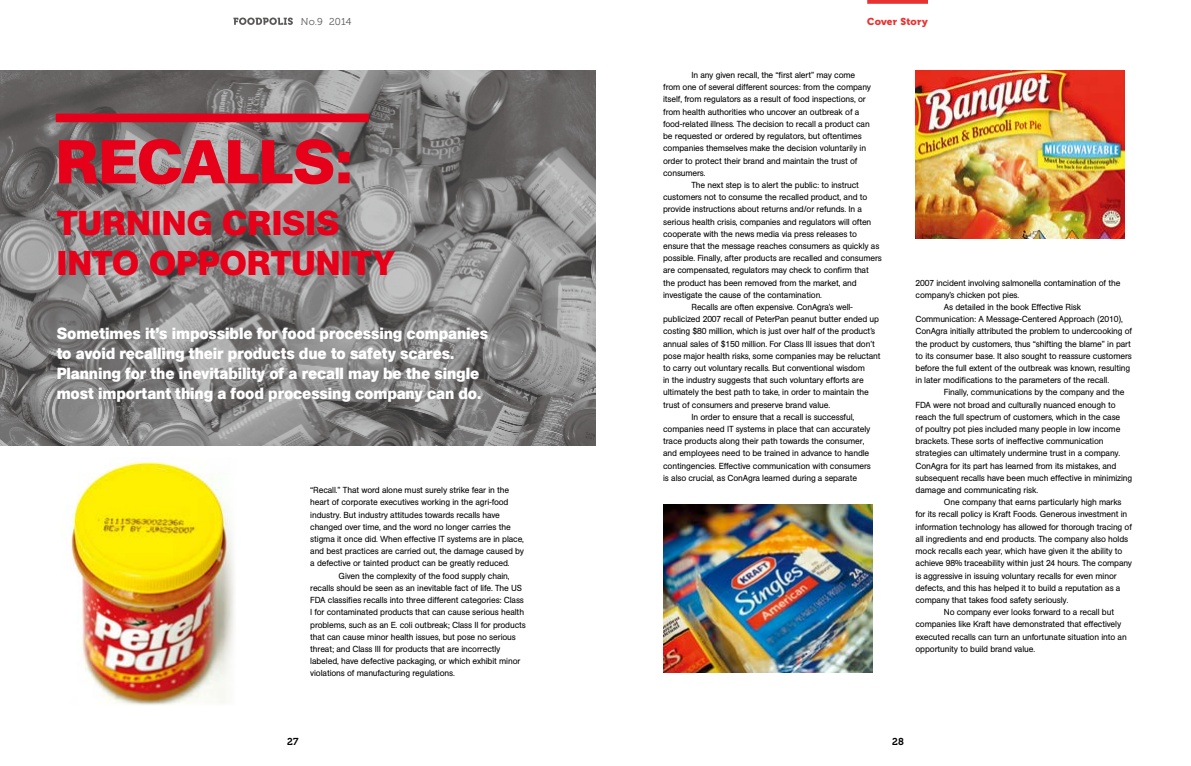
<style>
.page{position:relative;width:1191px;height:766px;background:#fff}
.page>*{position:absolute;margin:0;border:0;box-sizing:border-box;transform-origin:0 0}
.t1{font:700 61px "AG Book BQ";color:#e6001a}
.t2{font:700 34px "AG Book BQ";letter-spacing:-.01em;color:#e6001a}
.t3{font:700 16px/19.9px "AG Book BQ";letter-spacing:-.01em;color:#fff;scale:.96 1}
.t4{font:10px "Museo 900";letter-spacing:.025em;color:#e83231}
.t5{font:10px "Museo 300";letter-spacing:.015em;color:#5a5757}
.t6{font:10px "Museo 700";color:#000}
.t7{font:8.7px/12.2px "AG Book BQ";letter-spacing:-.015em;color:#000}
</style>
<div class="page">
<svg style="left:233px;top:18px;width:60px;height:7px"></svg>
<img style="left:69px;top:462px;width:166px;height:229px">
<svg style="left:103px;top:691px;width:122px;height:14px"></svg>
<svg style="left:867px;top:0;width:61px;height:4px"></svg>
<img style="left:915px;top:71px;width:209px;height:167px">
<img style="left:0;top:71px;width:595px;height:374px">
<img style="left:663px;top:505px;width:209px;height:167px">
<div style="left:56px;top:113px;width:313px;height:9px;background:#e6001a"></div>
<p class="t5" style="left:301px;top:16px;width:52px">No.9 2014</p>
<h1 class="t1" style="left:56px;top:125px;width:121px">Recalls</h1>
<h1 class="t1" style="left:333px;top:125px;width:21px">:</h1>
<h2 class="t2" style="left:57px;top:202px;width:68px">Turning</h2>
<h2 class="t2" style="left:222px;top:202px;width:45px">Crisis</h2>
<h2 class="t2" style="left:57px;top:243px;width:21px">into</h2>
<h2 class="t2" style="left:149px;top:243px;width:96px">Opport</h2>
<h2 class="t2" style="left:291px;top:243px;width:106px">unity</h2>
<h3 class="t3" style="left:57px;top:323px;width:451px">Sometimes it’s impossible for food processing companies to avoid recalling their products due to safety scares.<br>Planning for the inevitability of a recall may be the single most important thing a food processing company can do.</h3>
<p class="t7" style="left:310px;top:484px;width:200px">“Recall.” That word alone must surely strike fear in the</p>
<p class="t7" style="left:310px;top:496px;width:200px">heart of corporate executives working in the agri-food</p>
<p class="t7" style="left:310px;top:508px;width:191px">industry. But industry attitudes towards recalls have</p>
<p class="t7" style="left:310px;top:520px;width:202px">changed over time, and the word no longer carries the</p>
<p class="t7" style="left:310px;top:533px;width:215px">stigma it once did. When effective IT systems are in place,</p>
<p class="t7" style="left:310px;top:545px;width:215px">and best practices are carried out, the damage caused by</p>
<p class="t7" style="left:310px;top:557px;width:201px">a defective or tainted product can be greatly reduced.</p>
<p class="t7" style="left:338px;top:569px;width:172px">Given the complexity of the food supply chain,</p>
<p class="t7" style="left:310px;top:581px;width:213px">recalls should be seen as an inevitable fact of life. The US</p>
<p class="t7" style="left:310px;top:594px;width:215px">FDA classifies recalls into three different categories: Class</p>
<p class="t7" style="left:310px;top:606px;width:215px">I for contaminated products that can cause serious health</p>
<p class="t7" style="left:310px;top:618px;width:217px">problems, such as an E. coli outbreak; Class II for products</p>
<p class="t7" style="left:310px;top:630px;width:207px">that can cause minor health issues, but pose no serious</p>
<p class="t7" style="left:310px;top:642px;width:192px">threat; and Class III for products that are incorrectly</p>
<p class="t7" style="left:310px;top:655px;width:212px">labeled, have defective packaging, or which exhibit minor</p>
<p class="t7" style="left:310px;top:667px;width:146px">violations of manufacturing regulations.</p>
<p class="t4" style="left:867px;top:16px;width:62px">Cover Story</p>
<p class="t7" style="left:663px;top:69px;width:209px;text-indent:28px">In any given recall, the “first alert” may come from one of several different sources: from the company itself, from regulators as a result of food inspections, or from health authorities who uncover an outbreak of a food-related illness. The decision to recall a product can be requested or ordered by regulators, but oftentimes companies themselves make the decision voluntarily in order to protect their brand and maintain the trust of consumers.</p>
<p class="t7" style="left:691px;top:179px;width:169px">The next step is to alert the public: to instruct</p>
<p class="t7" style="left:663px;top:191px;width:206px">customers not to consume the recalled product, and to</p>
<p class="t7" style="left:663px;top:203px;width:200px">provide instructions about returns and/or refunds. In a</p>
<p class="t7" style="left:663px;top:215px;width:210px">serious health crisis, companies and regulators will often</p>
<p class="t7" style="left:663px;top:227px;width:196px">cooperate with the news media via press releases to</p>
<p class="t7" style="left:663px;top:240px;width:218px">ensure that the message reaches consumers as quickly as</p>
<p class="t7" style="left:663px;top:252px;width:220px">possible. Finally, after products are recalled and consumers</p>
<p class="t7" style="left:663px;top:264px;width:207px">are compensated, regulators may check to confirm that</p>
<p class="t7" style="left:663px;top:276px;width:195px">the product has been removed from the market, and</p>
<p class="t7" style="left:663px;top:288px;width:160px">investigate the cause of the contamination.</p>
<p class="t7" style="left:691px;top:301px;width:163px">Recalls are often expensive. ConAgra’s well-</p>
<p class="t7" style="left:663px;top:313px;width:217px">publicized 2007 recall of PeterPan peanut butter ended up</p>
<p class="t7" style="left:663px;top:325px;width:214px">costing $80 million, which is just over half of the product’s</p>
<p class="t7" style="left:663px;top:337px;width:213px">annual sales of $150 million. For Class III issues that don’t</p>
<p class="t7" style="left:663px;top:349px;width:219px">pose major health risks, some companies may be reluctant</p>
<p class="t7" style="left:663px;top:362px;width:203px">to carry out voluntary recalls. But conventional wisdom</p>
<p class="t7" style="left:663px;top:374px;width:202px">in the industry suggests that such voluntary efforts are</p>
<p class="t7" style="left:663px;top:386px;width:207px">ultimately the best path to take, in order to maintain the</p>
<p class="t7" style="left:663px;top:398px;width:168px">trust of consumers and preserve brand value.</p>
<p class="t7" style="left:691px;top:410px;width:164px">In order to ensure that a recall is successful,</p>
<p class="t7" style="left:663px;top:423px;width:209px">companies need IT systems in place that can accurately</p>
<p class="t7" style="left:663px;top:435px;width:203px">trace products along their path towards the consumer,</p>
<p class="t7" style="left:663px;top:447px;width:208px">and employees need to be trained in advance to handle</p>
<p class="t7" style="left:663px;top:459px;width:209px">contingencies. Effective communication with consumers</p>
<p class="t7" style="left:663px;top:471px;width:195px">is also crucial, as ConAgra learned during a separate</p>
<p class="t7" style="left:915px;top:276px;width:206px">2007 incident involving salmonella contamination of the</p>
<p class="t7" style="left:915px;top:288px;width:105px">company’s chicken pot pies.</p>
<p class="t7" style="left:944px;top:301px;width:139px">As detailed in the book Effective Risk</p>
<p class="t7" style="left:915px;top:313px;width:209px">Communication: A Message-Centered Approach (2010),</p>
<p class="t7" style="left:915px;top:325px;width:218px">ConAgra initially attributed the problem to undercooking of</p>
<p class="t7" style="left:915px;top:337px;width:217px">the product by customers, thus “shifting the blame” in part</p>
<p class="t7" style="left:915px;top:349px;width:218px">to its consumer base. It also sought to reassure customers</p>
<p class="t7" style="left:915px;top:362px;width:216px">before the full extent of the outbreak was known, resulting</p>
<p class="t7" style="left:915px;top:374px;width:195px">in later modifications to the parameters of the recall.</p>
<p class="t7" style="left:944px;top:386px;width:182px">Finally, communications by the company and the</p>
<p class="t7" style="left:915px;top:398px;width:202px">FDA were not broad and culturally nuanced enough to</p>
<p class="t7" style="left:915px;top:410px;width:206px">reach the full spectrum of customers, which in the case</p>
<p class="t7" style="left:915px;top:423px;width:206px">of poultry pot pies included many people in low income</p>
<p class="t7" style="left:915px;top:435px;width:189px">brackets. These sorts of ineffective communication</p>
<p class="t7" style="left:915px;top:447px;width:206px">strategies can ultimately undermine trust in a company.</p>
<p class="t7" style="left:915px;top:459px;width:202px">ConAgra for its part has learned from its mistakes, and</p>
<p class="t7" style="left:915px;top:471px;width:218px">subsequent recalls have been much effective in minimizing</p>
<p class="t7" style="left:915px;top:484px;width:124px">damage and communicating risk.</p>
<p class="t7" style="left:944px;top:496px;width:179px">One company that earns particularly high marks</p>
<p class="t7" style="left:915px;top:508px;width:213px">for its recall policy is Kraft Foods. Generous investment in</p>
<p class="t7" style="left:915px;top:520px;width:218px">information technology has allowed for thorough tracing of</p>
<p class="t7" style="left:915px;top:532px;width:214px">all ingredients and end products. The company also holds</p>
<p class="t7" style="left:915px;top:545px;width:208px">mock recalls each year, which have given it the ability to</p>
<p class="t7" style="left:915px;top:557px;width:218px">achieve 98% traceability within just 24 hours. The company</p>
<p class="t7" style="left:915px;top:569px;width:203px">is aggressive in issuing voluntary recalls for even minor</p>
<p class="t7" style="left:915px;top:581px;width:206px">defects, and this has helped it to build a reputation as a</p>
<p class="t7" style="left:915px;top:593px;width:154px">company that takes food safety seriously.</p>
<p class="t7" style="left:944px;top:606px;width:172px">No company ever looks forward to a recall but</p>
<p class="t7" style="left:915px;top:618px;width:207px">companies like Kraft have demonstrated that effectively</p>
<p class="t7" style="left:915px;top:630px;width:213px">executed recalls can turn an unfortunate situation into an</p>
<p class="t7" style="left:915px;top:642px;width:121px">opportunity to build brand value.</p>
<p class="t6" style="left:287px;top:736px;width:13px">27</p>
<p class="t6" style="left:892px;top:736px;width:13px">28</p>
</div>
